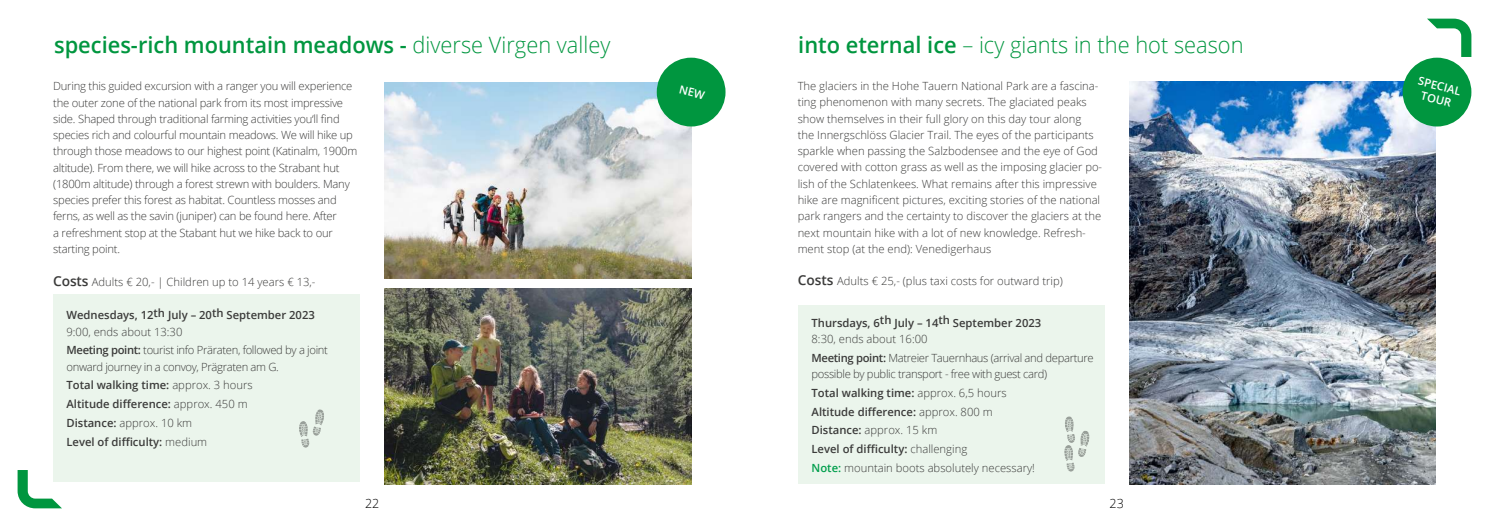
<style>
.page{position:relative;width:1489px;height:527px;background:#fff}
.page>*{position:absolute;margin:0;border:0;box-sizing:border-box;transform-origin:0 0}
.t1{font:600 22.5px "Open Sans";color:#00963f}
.t2{font:300 22.5px "Open Sans";color:#00963f}
.t3{font:300 12.5px "Open Sans";color:#000}
.t4{font:300 11.25px/16.2px "Open Sans";color:#3b3b3a}
.t5{font:300 11.25px/16.2px "Open Sans";letter-spacing:-.02em;color:#3b3b3a}
.t6{font:300 11.25px/18.8px "Open Sans";letter-spacing:-.03em;color:#3b3b3a}
.t7{font:600 11.25px "Open Sans";color:#3b3b3a}
.t8{font:600 11.25px/13.5px "Open Sans";color:#fff;text-align:center}
.s1{font-weight:300}
.s2{font-weight:600;font-size:13.75px}
.s3{font-weight:600}
.s4{font-weight:600;color:#009e4c}
</style>
<div class="page">
<svg style="left:18px;top:470px;width:44px;height:38px"></svg>
<svg style="left:1427px;top:19px;width:44px;height:38px"></svg>
<img style="left:1129px;top:81px;width:306px;height:403px">
<img style="left:384px;top:288px;width:307px;height:195px">
<img style="left:384px;top:82px;width:307px;height:196px">
<div style="left:656px;top:58px;width:69px;height:68px;background:#00963f;border-radius:50%"></div>
<div style="left:798px;top:305px;width:306px;height:179px;background:#ebf5ec"></div>
<svg style="left:1064px;top:416px;width:25px;height:55px"></svg>
<div style="left:53px;top:294px;width:307px;height:187px;background:#ebf5ec"></div>
<svg style="left:299px;top:409px;width:25px;height:38px"></svg>
<div style="left:1402px;top:58px;width:69px;height:68px;background:#00963f;border-radius:50%"></div>
<h1 class="t1" style="left:54px;top:29px;width:558px">species-rich mountain meadows - <span class="s1">diverse Virgen valley</span></h1>
<p class="t5" style="left:53px;top:78px;width:306px">During this guided excursion with a ranger you will experience the outer zone of the national park from its most impressive side. Shaped through traditional farming activities you‘ll find species rich and colourful mountain meadows. We will hike up through those meadows to our highest point (Katinalm, 1900m altitude). From there, we will hike across to the Strabant hut (1800m altitude) through a forest strewn with boulders. Many species prefer this forest as habitat. Countless mosses and ferns, as well as the savin (juniper) can be found here. After<br>a refreshment stop at the Stabant hut we hike back to our starting point.</p>
<p class="t4" style="left:53px;top:273px;width:264px"><span class="s2">Costs</span> Adults € 20,- | Children up to 14 years € 13,-</p>
<p class="t7" style="left:66px;top:307px;width:250px">Wednesdays, 12th July – 20th September 2023</p>
<p class="t6" style="left:66px;top:321px;width:263px">9:00, ends about 13:30<br><span class="s3">Meeting point:</span> tourist info Präraten, followed by a joint</p>
<p class="t6" style="left:66px;top:356px;width:214px">onward journey in a convoy, Prägraten am G.<br><span class="s3">Total walking time:</span> approx. 3 hours <span class="s3">Altitude difference:</span> approx. 450 m <span class="s3">Distance:</span> approx. 10 km<br><span class="s3">Level of difficulty:</span> medium</p>
<h1 class="t2" style="left:798px;top:29px;width:447px"><span class="s3">into eternal ice</span> – icy giants in the hot season</h1>
<p class="t4" style="left:797px;top:78px;width:306px">The glaciers in the Hohe Tauern National Park are a fascina&shy;ting phenomenon with many secrets. The glaciated peaks show themselves in their full glory on this day tour along<br>the Innergschlöss Glacier Trail. The eyes of the participants sparkle when passing the Salzbodensee and the eye of God covered with cotton grass as well as the imposing glacier po&shy;lish of the Schlatenkees. What remains after this impressive hike are magnificent pictures, exciting stories of the national park rangers and the certainty to discover the glaciers at the next mountain hike with a lot of new knowledge. Refresh&shy;ment stop (at the end): Venedigerhaus</p>
<p class="t4" style="left:797px;top:273px;width:267px"><span class="s2">Costs</span> Adults € 25,- (plus taxi costs for outward trip)</p>
<p class="t7" style="left:811px;top:314px;width:231px">Thursdays, 6th July – 14th September 2023</p>
<p class="t6" style="left:811px;top:329px;width:284px">8:30, ends about 16:00<br><span class="s3">Meeting point:</span> Matreier Tauernhaus (arrival and departure</p>
<p class="t4" style="left:811px;top:364px;width:237px;line-height:18.8px">possible by public transport - free with guest card)<br><span class="s3">Total walking time:</span> approx. 6,5 hours <span class="s3">Altitude difference:</span> approx. 800 m<br><span class="s3">Distance:</span> approx. 15 km<br><span class="s3">Level of difficulty:</span> challenging<br><span class="s4">Note:</span> mountain boots absolutely necessary!</p>
<p class="t3" style="left:365px;top:494px;width:16px">22</p>
<p class="t3" style="left:1109px;top:494px;width:16px">23</p>
<p class="t8" style="left:1419px;top:74px;width:45px;rotate:14deg">SPECIAL<br>TOUR</p>
</div>
